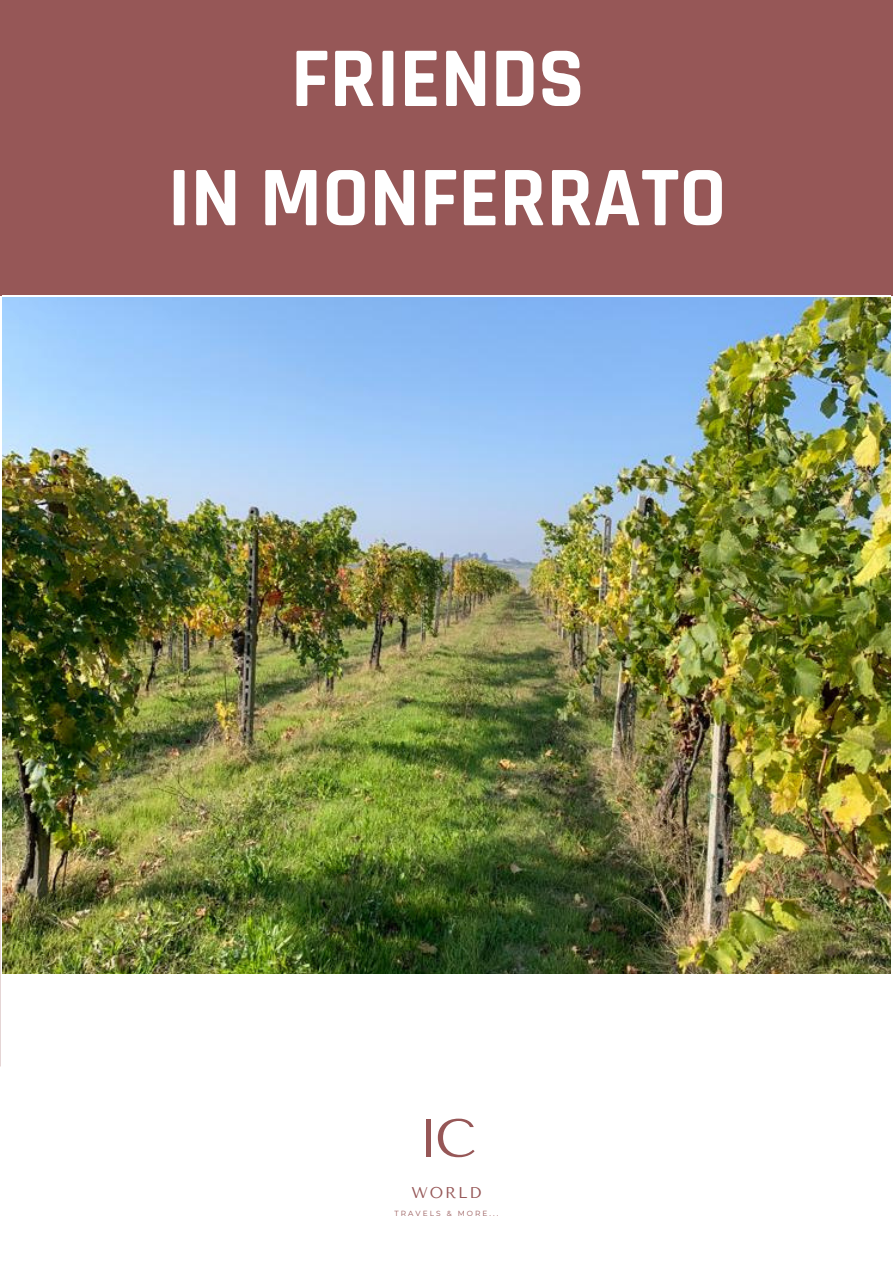
<style>
.page{position:relative;width:893px;height:1263px;background:#fff}
.page>*{position:absolute;margin:0;border:0;box-sizing:border-box;transform-origin:0 0}
.t1{font:700 85.8px/119.2px "Rajdhani";color:#fff;text-align:center}
.t2{font:700 82.2px/114.4px "Rajdhani";color:#fff;text-align:center}
.t3{font:53.4px "Tenor Sans";color:#965757}
.t4{font:15.6px "Tenor Sans";letter-spacing:.12em;color:#965757}
.t5{font:7.35px "Montserrat";letter-spacing:.275em;color:#965757}
</style>
<div class="page">
<div style="left:0;top:0;width:893px;height:296px;background:#965757"></div>
<img style="left:2px;top:297px;width:889px;height:676px">
<p class="t1" style="left:168px;top:21px;width:560px">FRIENDS<br>IN MONFERRATO</p>
<p class="t2" style="left:120px;top:64px;width:630px">TURIN<br>OPEN-AIR MUSEUM</p>
<p class="t3" style="left:417px;top:1107px;width:60px">IC</p>
<p class="t4" style="left:412px;top:1184px;width:71px">WORLD</p>
<p class="t5" style="left:395px;top:1208px;width:105px">TRAVELS &amp; MORE...</p>
</div>
